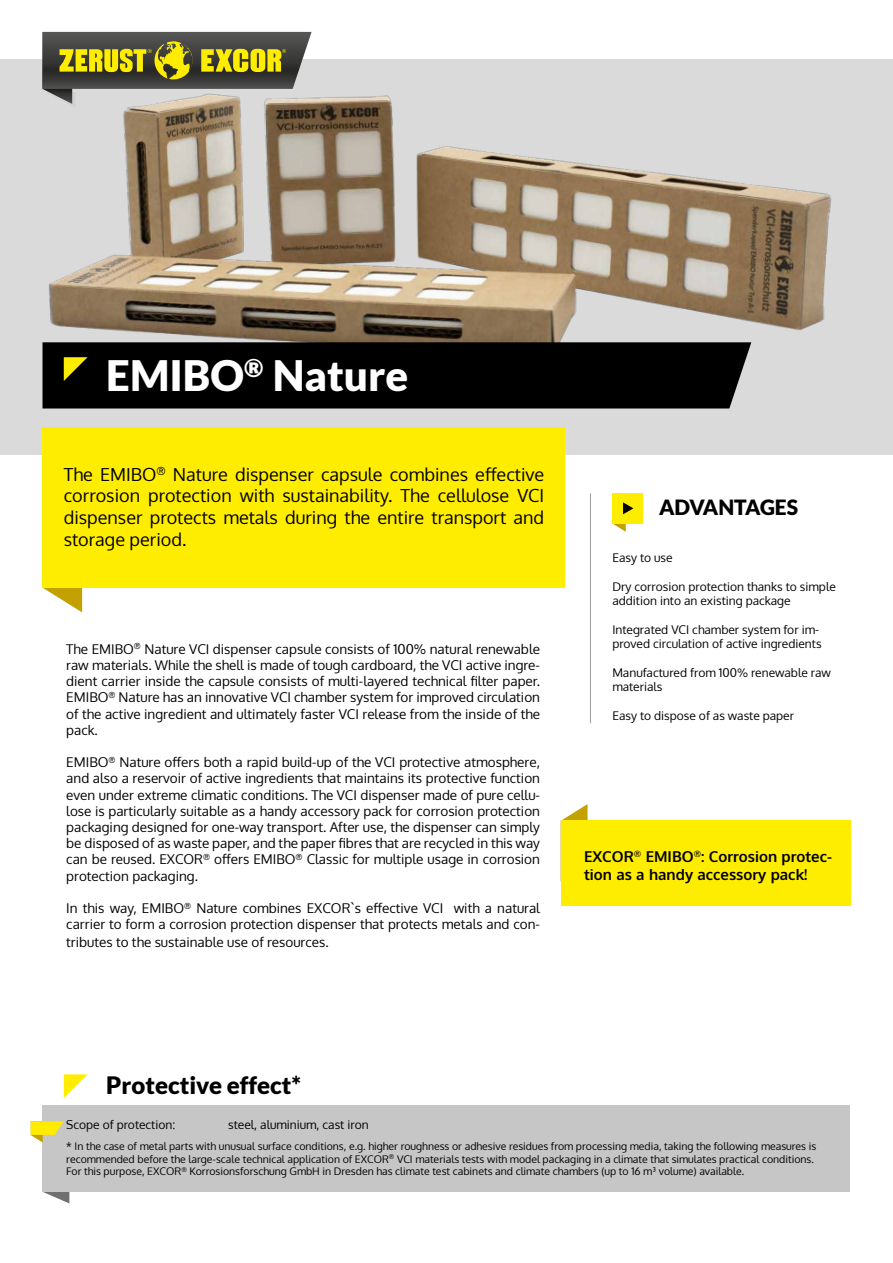
<style>
.page{position:relative;width:893px;height:1263px;background:#fff}
.page>*{position:absolute;margin:0;border:0;box-sizing:border-box;transform-origin:0 0}
.t1{font:900 42px "Lato";color:#fff}
.t2{font:900 24px "Lato";color:#000}
.t3{font:900 21px "Lato";color:#000}
.t4{font:18px/21.6px "Oxygen";color:#000;text-align:justify}
.t5{font:700 15px/18px "Oxygen";color:#000}
.t6{font:13.5px/16.2px "Oxygen";color:#000;text-align:justify}
.t7{font:12px/14.4px "Oxygen";color:#000}
.t8{font:10.5px/12.6px "Oxygen";color:#000}
</style>
<div class="page">
<img style="left:0;top:60px;width:888px;height:395px">
<svg style="left:43px;top:588px;width:39px;height:24px"></svg>
<div style="left:43px;top:427px;width:522px;height:161px;background:#ffed00"></div>
<div style="left:43px;top:342px;width:708px;height:66px;background:#000"></div>
<div style="left:612px;top:493px;width:30px;height:30px;background:#ffed00"></div>
<svg style="left:612px;top:502px;width:21px;height:30px"></svg>
<svg style="left:64px;top:1074px;width:24px;height:24px"></svg>
<svg style="left:43px;top:1192px;width:26px;height:11px"></svg>
<div style="left:43px;top:1105px;width:807px;height:87px;background:#c6c6c6"></div>
<hr style="left:590px;top:493px;width:1px;height:230px;background:#9d9d9c">
<svg style="left:43px;top:32px;width:269px;height:75px;background:#878359"></svg>
<svg style="left:64px;top:357px;width:24px;height:24px"></svg>
<svg style="left:31px;top:1121px;width:33px;height:21px"></svg>
<svg style="left:561px;top:804px;width:27px;height:17px"></svg>
<div style="left:561px;top:821px;width:289px;height:85px;background:#ffed00"></div>
<h1 class="t1" style="left:106px;top:351px;width:304px">EMIBO<sup>®</sup> Nature</h1>
<h3 class="t4" style="left:64px;top:463px;width:482px">The EMIBO<sup>®</sup> Nature dispenser capsule combines effective corrosion protection with sustainability. The cellulose VCI dispenser protects metals during the entire transport and storage period.</h3>
<p class="t6" style="left:66px;top:641px;width:475px">The EMIBO<sup>®</sup> Nature VCI dispenser capsule consists of 100% natural renewable raw materials. While the shell is made of tough cardboard, the VCI active ingre&shy;dient carrier inside the capsule consists of multi-layered technical filter paper.<br>EMIBO<sup>®</sup> Nature has an innovative VCI chamber system for improved circulation of the active ingredient and ultimately faster VCI release from the inside of the pack.</p>
<p class="t6" style="left:66px;top:754px;width:475px">EMIBO<sup>®</sup> Nature offers both a rapid build-up of the VCI protective atmosphere, and also a reservoir of active ingredients that maintains its protective function even under extreme climatic conditions. The VCI dispenser made of pure cellu&shy;lose is particularly suitable as a handy accessory pack for corrosion protection packaging designed for one-way transport. After use, the dispenser can simply be disposed of as waste paper, and the paper fibres that are recycled in this way can be reused. EXCOR<sup>®</sup> offers EMIBO<sup>®</sup> Classic for multiple usage in corrosion protection packaging.</p>
<p class="t6" style="left:66px;top:900px;width:475px">In this way, EMIBO<sup>®</sup> Nature combines EXCOR`s effective VCI with a natural carrier to form a corrosion protection dispenser that protects metals and con-</p>
<p class="t6" style="left:66px;top:934px;width:264px">tributes to the sustainable use of resources.</p>
<h3 class="t3" style="left:659px;top:495px;width:141px">ADVANTAGES</h3>
<p class="t7" style="left:612px;top:550px;width:62px">Easy to use</p>
<p class="t7" style="left:612px;top:579px;width:225px">Dry corrosion protection thanks to simple addition into an existing package</p>
<p class="t7" style="left:612px;top:622px;width:211px">Integrated VCI chamber system for im&shy;proved circulation of active ingredients</p>
<p class="t7" style="left:612px;top:666px;width:220px">Manufactured from 100% renewable raw materials</p>
<p class="t7" style="left:612px;top:709px;width:183px">Easy to dispose of as waste paper</p>
<p class="t5" style="left:584px;top:848px;width:250px">EXCOR<sup>®</sup> EMIBO<sup>®</sup>: Corrosion protec&shy;tion as a handy accessory pack!</p>
<h2 class="t2" style="left:106px;top:1071px;width:196px">Protective effect*</h2>
<p class="t7" style="left:66px;top:1117px;width:110px">Scope of protection:</p>
<p class="t7" style="left:228px;top:1117px;width:142px">steel, aluminium, cast iron</p>
<p class="t8" style="left:66px;top:1140px;width:751px">* In the case of metal parts with unusual surface conditions, e.g. higher roughness or adhesive residues from processing media, taking the following measures is recommended before the large-scale technical application of EXCOR<sup>®</sup> VCI materials tests with model packaging in a climate that simulates practical conditions.<br>For this purpose, EXCOR<sup>®</sup> Korrosionsforschung GmbH in Dresden has climate test cabinets and climate chambers (up to 16 m³ volume) available.</p>
</div>
